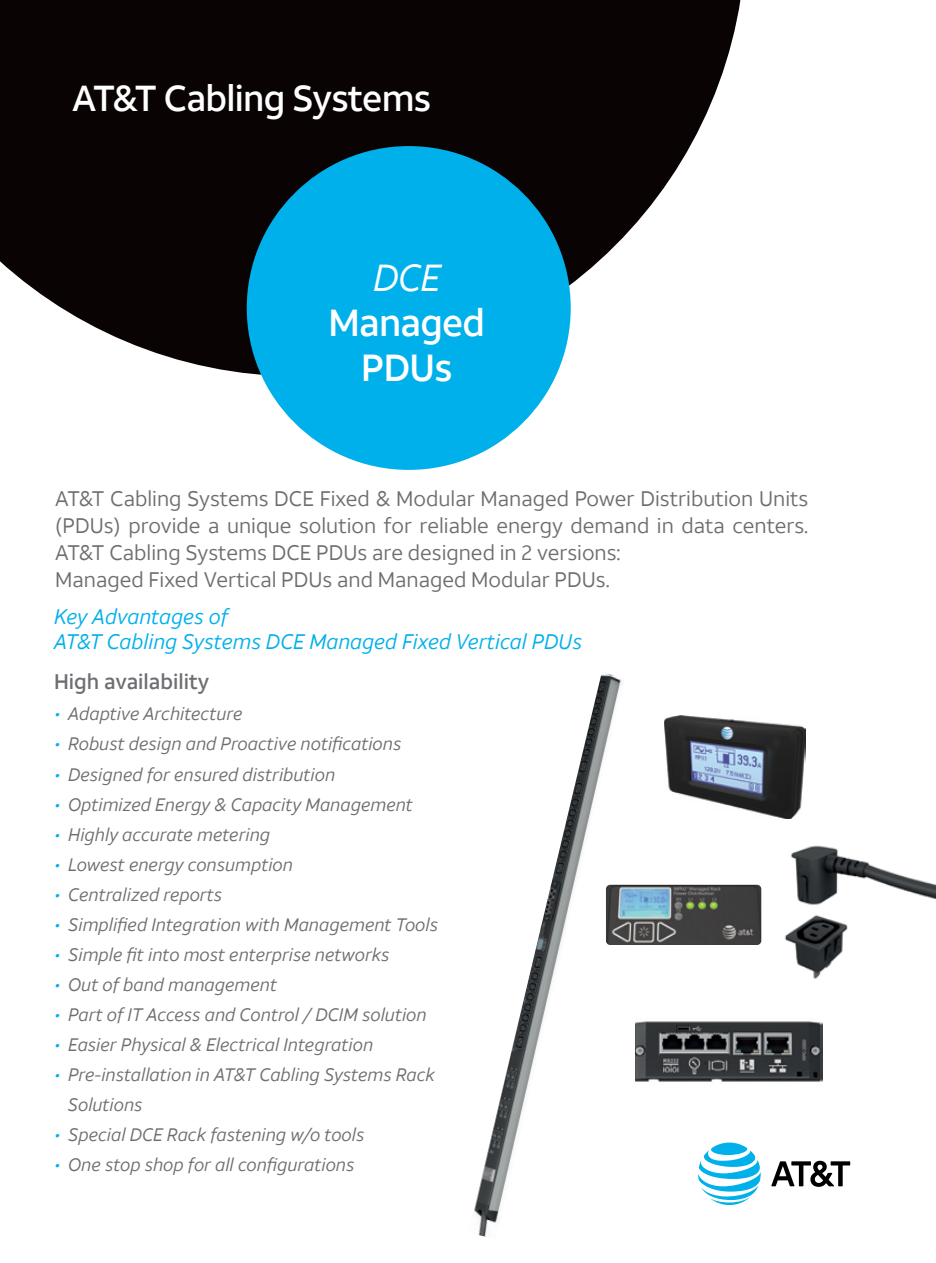
<style>
.page{position:relative;width:936px;height:1263px;background:#fff}
.page>*{position:absolute;margin:0;border:0;box-sizing:border-box;transform-origin:0 0}
.t1{font:500 37.5px/45px "ATT Aleck Sans";letter-spacing:-.02em;color:#fff;text-align:center}
.t2{font:italic 37.5px "ATT Aleck Sans";color:#fff}
.t3{font:500 36px "ATT Aleck Sans";letter-spacing:-.02em;color:#fff}
.t4{font:21px/27px "ATT Aleck Sans";color:#6d6e71}
.t5{font:italic 21px/25.2px "ATT Aleck Sans";color:#00b0eb}
.t6{font:500 21px "ATT Aleck Sans";color:#6d6e71}
.t7{font:italic 18px/30px "ATT Aleck Sans";color:#6d6e71}
.s1{color:#00b0eb}
</style>
<div class="page">
<svg style="left:0;top:0;width:741px;height:376px;fill:#090304"></svg>
<div style="left:247px;top:146px;width:323px;height:324px;background:#00b0eb;border-radius:50%"></div>
<svg style="left:771px;top:1161px;width:79px;height:26px"></svg>
<svg style="left:698px;top:1142px;width:62px;height:63px"></svg>
<img style="left:761px;top:845px;width:174px;height:134px">
<img style="left:474px;top:673px;width:150px;height:564px">
<img style="left:635px;top:1021px;width:187px;height:61px">
<img style="left:664px;top:715px;width:141px;height:103px">
<img style="left:606px;top:885px;width:155px;height:60px">
<h2 class="t3" style="left:72px;top:76px;width:360px">AT&amp;T Cabling Systems</h2>
<h1 class="t2" style="left:373px;top:255px;width:69px">DCE</h1>
<h1 class="t1" style="left:328px;top:301px;width:158px">Managed<br>PDUs</h1>
<p class="t4" style="left:55px;top:485px;width:754px">AT&amp;T Cabling Systems DCE Fixed &amp; Modular Managed Power Distribution Units (PDUs) provide a unique solution for reliable energy demand in data centers.<br>AT&amp;T Cabling Systems DCE PDUs are designed in 2 versions:<br>Managed Fixed Vertical PDUs and Managed Modular PDUs.</p>
<p class="t5" style="left:54px;top:604px;width:529px">Key Advantages of<br>AT&amp;T Cabling Systems DCE Managed Fixed Vertical PDUs</p>
<p class="t6" style="left:54px;top:668px;width:157px">High availability</p>
<p class="t7" style="left:55px;top:699px;width:189px"><span class="s1">•</span> Adaptive Architecture</p>
<p class="t7" style="left:55px;top:729px;width:347px"><span class="s1">•</span> Robust design and Proactive notifications</p>
<p class="t7" style="left:55px;top:759px;width:281px"><span class="s1">•</span> Designed for ensured distribution</p>
<p class="t7" style="left:55px;top:789px;width:359px"><span class="s1">•</span> Optimized Energy &amp; Capacity Management</p>
<p class="t7" style="left:55px;top:819px;width:216px"><span class="s1">•</span> Highly accurate metering</p>
<p class="t7" style="left:55px;top:849px;width:239px"><span class="s1">•</span> Lowest energy consumption</p>
<p class="t7" style="left:55px;top:879px;width:168px"><span class="s1">•</span> Centralized reports</p>
<p class="t7" style="left:55px;top:909px;width:384px"><span class="s1">•</span> Simplified Integration with Management Tools</p>
<p class="t7" style="left:55px;top:939px;width:336px"><span class="s1">•</span> Simple fit into most enterprise networks</p>
<p class="t7" style="left:55px;top:969px;width:223px"><span class="s1">•</span> Out of band management</p>
<p class="t7" style="left:55px;top:999px;width:373px"><span class="s1">•</span> Part of IT Access and Control / DCIM solution</p>
<p class="t7" style="left:55px;top:1029px;width:319px"><span class="s1">•</span> Easier Physical &amp; Electrical Integration</p>
<p class="t7" style="left:68px;top:1059px;width:369px;text-indent:-12px"><span class="s1">•</span> Pre-installation in AT&amp;T Cabling Systems Rack<br>Solutions</p>
<p class="t7" style="left:55px;top:1119px;width:310px"><span class="s1">•</span> Special DCE Rack fastening w/o tools</p>
<p class="t7" style="left:55px;top:1149px;width:300px"><span class="s1">•</span> One stop shop for all configurations</p>
</div>
